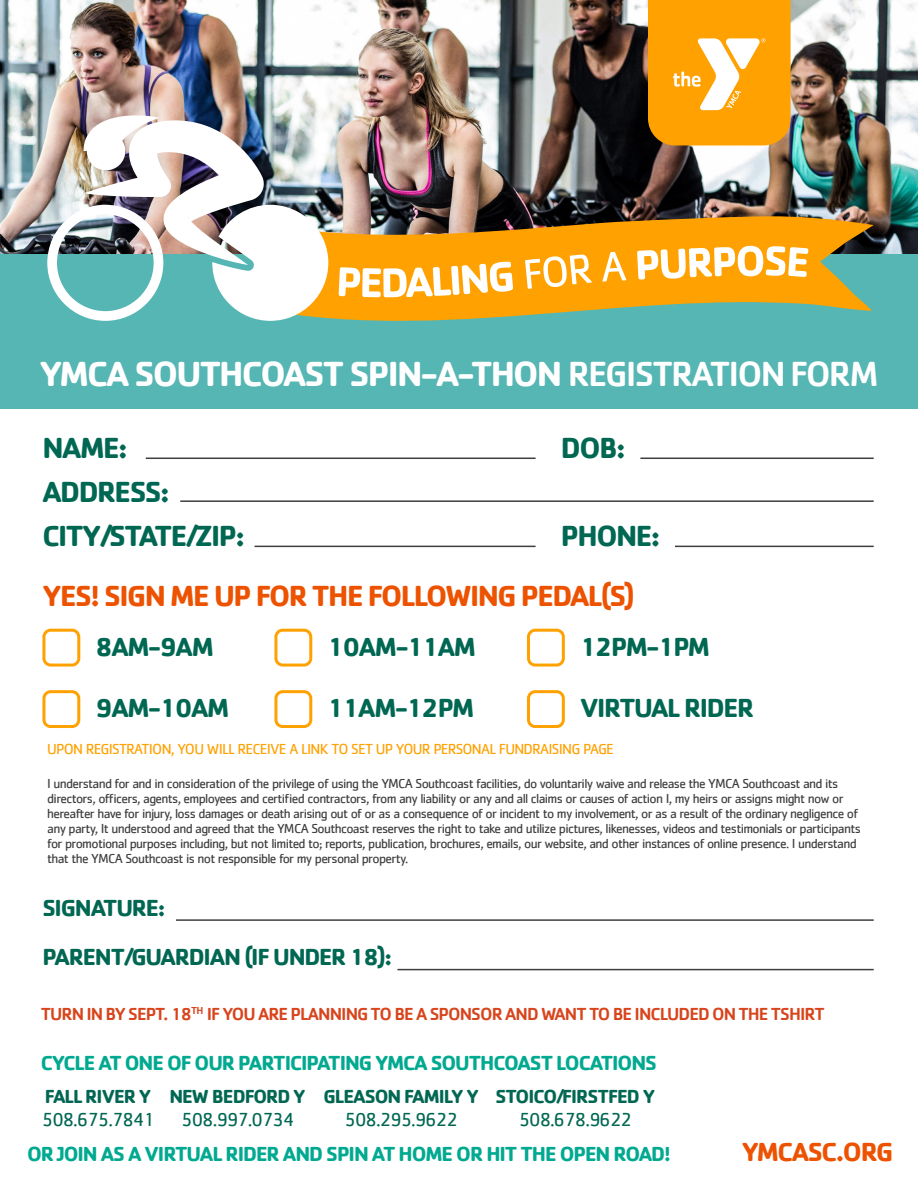
<style>
.page{position:relative;width:918px;height:1188px;background:#fff}
.page>*{position:absolute;margin:0;border:0;box-sizing:border-box;transform-origin:0 0}
.t1{font:700 36px "Cachet";letter-spacing:-.05em;color:#fff}
.t2{font:700 30px "Cachet";letter-spacing:-.05em;color:#006752}
.t3{font:700 30px "Cachet";letter-spacing:-.05em;color:#ed5200}
.t4{font:700 27px "Cachet";letter-spacing:-.05em;color:#006752}
.t5{font:700 27px "Cachet";letter-spacing:-.05em;color:#ed5200}
.t6{font:700 24px "Cachet";letter-spacing:-.05em;color:#006752}
.t7{font:700 21px "Cachet";letter-spacing:-.05em;color:#00a990}
.t8{font:700 19.5px/23.4px "Cachet";letter-spacing:-.05em;color:#006752;text-align:center}
.t9{font:19.5px/23.4px "Cachet";letter-spacing:-.05em;color:#006752;text-align:center}
.t10{font:500 18px "Cachet";letter-spacing:-.05em;color:#d8441c}
.t11{font:15px "Cachet";letter-spacing:-.05em;color:#ffa100}
.t12{font:13.5px/15px "Cachet";letter-spacing:-.05em;color:#3e3e3f}
.s1{font-weight:500}
.s2{font-weight:700}
.s3{font-weight:400}
</style>
<div class="page">
<img style="left:0;top:0;width:918px;height:255px">
<div style="left:0;top:255px;width:918px;height:154px;background:#55b6b3"></div>
<svg style="left:328px;top:216px;width:546px;height:105px;fill:#ffa100"></svg>
<svg style="left:339px;top:262px;width:174px;height:35px;background:#ffcf7d"></svg>
<svg style="left:525px;top:255px;width:67px;height:34px;background:#ffc25a"></svg>
<svg style="left:602px;top:252px;width:24px;height:30px"></svg>
<svg style="left:637px;top:246px;width:171px;height:34px;background:#ffce7c"></svg>
<svg style="left:648px;top:0;width:143px;height:145px;background:#fcab20"></svg>
<img style="left:47px;top:115px;width:281px;height:206px">
<hr style="left:146px;top:458px;width:390px;height:1px;background:#3e3e3f">
<hr style="left:640px;top:458px;width:234px;height:1px;background:#3e3e3f">
<hr style="left:180px;top:500px;width:694px;height:2px;background:#3e3e3f">
<hr style="left:255px;top:546px;width:281px;height:1px;background:#3e3e3f">
<hr style="left:675px;top:546px;width:199px;height:1px;background:#3e3e3f">
<div style="left:42px;top:629px;width:38px;height:38px;border:3px solid #ffa100;border-radius:7px"></div>
<div style="left:42px;top:690px;width:38px;height:38px;border:3px solid #ffa100;border-radius:7px"></div>
<div style="left:274px;top:629px;width:38px;height:38px;border:3px solid #ffa100;border-radius:7px"></div>
<div style="left:274px;top:690px;width:38px;height:38px;border:3px solid #ffa100;border-radius:7px"></div>
<div style="left:527px;top:629px;width:38px;height:38px;border:3px solid #ffa100;border-radius:7px"></div>
<div style="left:527px;top:690px;width:38px;height:38px;border:3px solid #ffa100;border-radius:7px"></div>
<hr style="left:176px;top:919px;width:698px;height:2px;background:#3e3e3f">
<hr style="left:397px;top:969px;width:477px;height:1px;background:#3e3e3f">
<p class="t1" style="left:39px;top:350px;width:841px">YMCA SOUTHCOAST SPIN-A-THON <span class="s1">REGISTRATION FORM</span></p>
<p class="t2" style="left:561px;top:429px;width:66px">DOB:</p>
<p class="t2" style="left:42px;top:429px;width:87px">NAME:</p>
<p class="t2" style="left:42px;top:472px;width:129px">ADDRESS:</p>
<p class="t2" style="left:42px;top:516px;width:204px">CITY/STATE/ZIP:</p>
<p class="t2" style="left:561px;top:516px;width:101px">PHONE:</p>
<p class="t3" style="left:42px;top:576px;width:594px">YES! SIGN ME UP FOR THE FOLLOWING PEDAL(S)</p>
<p class="t4" style="left:96px;top:629px;width:120px">8AM-9AM</p>
<p class="t4" style="left:328px;top:629px;width:150px">10AM-11AM</p>
<p class="t4" style="left:580px;top:629px;width:131px">12PM-1PM</p>
<p class="t4" style="left:96px;top:691px;width:135px">9AM-10AM</p>
<p class="t4" style="left:328px;top:691px;width:148px">11AM-12PM</p>
<p class="t4" style="left:580px;top:691px;width:175px">VIRTUAL RIDER</p>
<p class="t11" style="left:47px;top:740px;width:568px">UPON REGISTRATION, YOU WILL RECEIVE A LINK TO SET UP YOUR PERSONAL FUNDRAISING PAGE</p>
<p class="t12" style="left:47px;top:776px;width:815px">I understand for and in consideration of the privilege of using the YMCA Southcoast facilities, do voluntarily waive and release the YMCA Southcoast and its directors, officers, agents, employees and certified contractors, from any liability or any and all claims or causes of action I, my heirs or assigns might now or hereafter have for injury, loss damages or death arising out of or as a consequence of or incident to my involvement, or as a result of the ordinary negligence of any party, It understood and agreed that the YMCA Southcoast reserves the right to take and utilize pictures, likenesses, videos and testimonials or participants for promotional purposes including, but not limited to; reports, publication, brochures, emails, our website, and other instances of online presence. I understand that the YMCA Southcoast is not responsible for my personal property.</p>
<p class="t6" style="left:42px;top:892px;width:125px">SIGNATURE:</p>
<p class="t6" style="left:42px;top:942px;width:351px">PARENT/GUARDIAN (IF UNDER 18):</p>
<p class="t10" style="left:41px;top:1003px;width:785px">TURN IN BY SEPT. 18<sup>TH</sup> IF YOU ARE PLANNING TO BE A SPONSOR AND WANT TO BE INCLUDED ON THE TSHIRT</p>
<p class="t7" style="left:41px;top:1050px;width:618px">CYCLE AT ONE OF OUR PARTICIPATING YMCA SOUTHCOAST LOCATIONS</p>
<p class="t8" style="left:45px;top:1084px;width:108px">FALL RIVER Y</p>
<p class="t9" style="left:42px;top:1108px;width:114px">508.675.7841</p>
<p class="t9" style="left:169px;top:1084px;width:138px"><span class="s2">NEW BEDFORD Y<br></span>508.997.0734</p>
<p class="t8" style="left:324px;top:1084px;width:157px">GLEASON FAMILY Y<br><span class="s3">508.295.9622</span></p>
<p class="t8" style="left:496px;top:1084px;width:161px">STOICO/FIRSTFED Y<br><span class="s3">508.678.9622</span></p>
<p class="t7" style="left:27px;top:1140px;width:645px">OR JOIN AS A VIRTUAL RIDER AND SPIN AT HOME OR HIT THE OPEN ROAD!</p>
<p class="t5" style="left:742px;top:1134px;width:153px">YMCASC.ORG</p>
</div>
